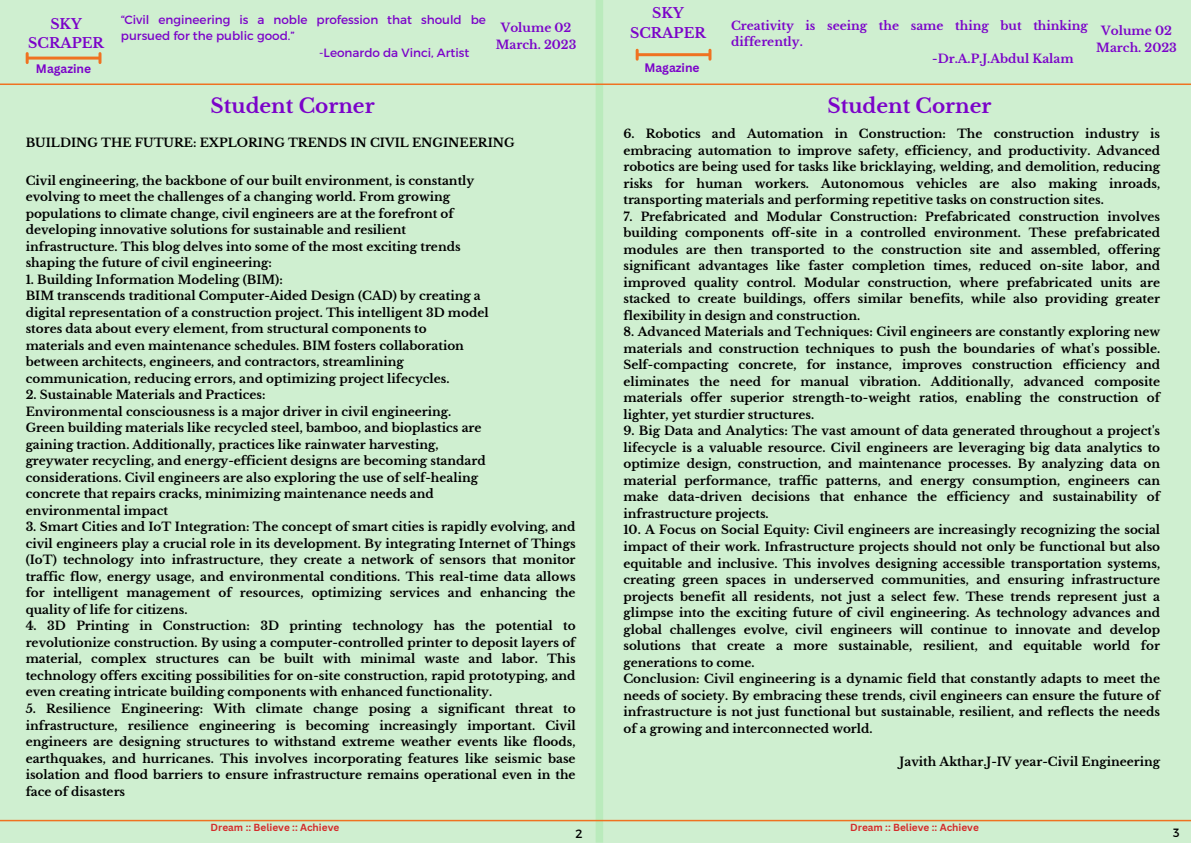
<style>
.page{position:relative;width:1191px;height:843px;background:#fff}
.page>*{position:absolute;margin:0;border:0;box-sizing:border-box;transform-origin:0 0}
.t1{font:700 20px "Libre Baskerville";color:#7b03c9}
.t2{font:700 14px/19.5px "Libre Baskerville";color:#7b03c9;text-align:center}
.t3{font:700 12px/16.5px "Libre Baskerville";color:#000;text-align:justify}
.t4{font:700 12px/16.5px "Libre Baskerville";color:#7b03c9;text-align:center}
.t5{font:12px "Montserrat";color:#7b03c9}
.t6{font:700 12px "Canva Sans";color:#7b03c9}
.t7{font:12px "Montserrat";color:#000}
.t8{font:700 10px "Canva Sans";color:#d42c2b}
</style>
<div class="page">
<div style="left:0;top:0;width:1190px;height:842px;background:#cfefd0"></div>
<div style="left:595px;top:0;width:8px;height:842px;background:#baebbc"></div>
<hr style="left:638px;top:53px;width:71px;height:3px;background:#ef7221">
<svg style="left:635px;top:50px;width:3px;height:9px"></svg>
<svg style="left:708px;top:50px;width:3px;height:9px"></svg>
<hr style="left:0;top:83px;width:1190px;height:2px;background:#ef7221">
<hr style="left:0;top:819px;width:1190px;height:2px;background:#ef7221">
<hr style="left:28px;top:57px;width:71px;height:3px;background:#ef7221">
<svg style="left:26px;top:54px;width:3px;height:9px"></svg>
<svg style="left:98px;top:54px;width:3px;height:9px"></svg>
<h3 class="t2" style="left:28px;top:14px;width:77px">SKY<br>SCRAPER</h3>
<h4 class="t6" style="left:36px;top:60px;width:57px">Magazine</h4>
<h2 class="t5" style="left:121px;top:11px;width:366px">“Civil engineering is a noble profession that should be</h2>
<h2 class="t5" style="left:121px;top:28px;width:175px">pursued for the public good.”</h2>
<h2 class="t5" style="left:319px;top:44px;width:152px">-Leonardo da Vinci, Artist</h2>
<p class="t2" style="left:630px;top:4px;width:77px">SKY<br>SCRAPER</p>
<p class="t6" style="left:644px;top:59px;width:57px">Magazine</p>
<h4 class="t4" style="left:731px;top:17px;width:358px">Creativity is seeing the same thing but thinking</h4>
<h4 class="t4" style="left:731px;top:34px;width:73px">differently.</h4>
<h4 class="t4" style="left:932px;top:50px;width:143px">-Dr.A.P.J.Abdul Kalam</h4>
<p class="t4" style="left:495px;top:20px;width:82px">Volume 02<br>March. 2023</p>
<p class="t4" style="left:1096px;top:23px;width:82px">Volume 02<br>March. 2023</p>
<h4 class="t1" style="left:210px;top:93px;width:165px">Student Corner</h4>
<h4 class="t1" style="left:827px;top:93px;width:165px">Student Corner</h4>
<h1 class="t3" style="left:26px;top:135px;width:490px">BUILDING THE FUTURE: EXPLORING TRENDS IN CIVIL ENGINEERING</h1>
<h1 class="t3" style="left:26px;top:172px;width:450px;text-align:left">Civil engineering, the backbone of our built environment, is constantly evolving to meet the challenges of a changing world. From growing populations to climate change, civil engineers are at the forefront of developing innovative solutions for sustainable and resilient infrastructure. This blog delves into some of the most exciting trends shaping the future of civil engineering:</h1>
<h1 class="t3" style="left:26px;top:271px;width:464px;text-align:left">1. Building Information Modeling (BIM):<br>BIM transcends traditional Computer-Aided Design (CAD) by creating a digital representation of a construction project. This intelligent 3D model stores data about every element, from structural components to<br>materials and even maintenance schedules. BIM fosters collaboration between architects, engineers, and contractors, streamlining communication, reducing errors, and optimizing project lifecycles.</h1>
<h1 class="t3" style="left:26px;top:386px;width:461px;text-align:left">2. Sustainable Materials and Practices:<br>Environmental consciousness is a major driver in civil engineering.<br>Green building materials like recycled steel, bamboo, and bioplastics are gaining traction. Additionally, practices like rainwater harvesting, greywater recycling, and energy-efficient designs are becoming standard considerations. Civil engineers are also exploring the use of self-healing concrete that repairs cracks, minimizing maintenance needs and environmental impact</h1>
<h1 class="t3" style="left:26px;top:518px;width:551px">3. Smart Cities and IoT Integration: The concept of smart cities is rapidly evolving, and civil engineers play a crucial role in its development. By integrating Internet of Things (IoT) technology into infrastructure, they create a network of sensors that monitor traffic flow, energy usage, and environmental conditions. This real-time data allows for intelligent management of resources, optimizing services and enhancing the quality of life for citizens.</h1>
<h1 class="t3" style="left:26px;top:617px;width:551px">4. 3D Printing in Construction: 3D printing technology has the potential to revolutionize construction. By using a computer-controlled printer to deposit layers of material, complex structures can be built with minimal waste and labor. This technology offers exciting possibilities for on-site construction, rapid prototyping, and even creating intricate building components with enhanced functionality.</h1>
<h1 class="t3" style="left:26px;top:700px;width:551px">5. Resilience Engineering: With climate change posing a significant threat to infrastructure, resilience engineering is becoming increasingly important. Civil engineers are designing structures to withstand extreme weather events like floods, earthquakes, and hurricanes. This involves incorporating features like seismic base isolation and flood barriers to ensure infrastructure remains operational even in the face of disasters</h1>
<h4 class="t3" style="left:623px;top:126px;width:538px">6. Robotics and Automation in Construction: The construction industry is embracing automation to improve safety, efficiency, and productivity. Advanced robotics are being used for tasks like bricklaying, welding, and demolition, reducing risks for human workers. Autonomous vehicles are also making inroads, transporting materials and performing repetitive tasks on construction sites.</h4>
<h4 class="t3" style="left:623px;top:208px;width:538px">7. Prefabricated and Modular Construction: Prefabricated construction involves building components off-site in a controlled environment. These prefabricated modules are then transported to the construction site and assembled, offering significant advantages like faster completion times, reduced on-site labor, and improved quality control. Modular construction, where prefabricated units are stacked to create buildings, offers similar benefits, while also providing greater flexibility in design and construction.</h4>
<h4 class="t3" style="left:623px;top:324px;width:538px">8. Advanced Materials and Techniques: Civil engineers are constantly exploring new materials and construction techniques to push the boundaries of what's possible.<br>Self-compacting concrete, for instance, improves construction efficiency and eliminates the need for manual vibration. Additionally, advanced composite materials offer superior strength-to-weight ratios, enabling the construction of lighter, yet sturdier structures.</h4>
<h4 class="t3" style="left:623px;top:423px;width:538px">9. Big Data and Analytics: The vast amount of data generated throughout a project's lifecycle is a valuable resource. Civil engineers are leveraging big data analytics to optimize design, construction, and maintenance processes. By analyzing data on material performance, traffic patterns, and energy consumption, engineers can make data-driven decisions that enhance the efficiency and sustainability of infrastructure projects.</h4>
<h4 class="t3" style="left:623px;top:522px;width:538px;text-align:left">10. A Focus on Social Equity: Civil engineers are increasingly recognizing the social impact of their work. Infrastructure projects should not only be functional but also equitable and inclusive. This involves designing accessible transportation systems, creating green spaces in underserved communities, and ensuring infrastructure projects benefit all residents, not just a select few. These trends represent just a glimpse into the exciting future of civil engineering. As technology advances and global challenges evolve, civil engineers will continue to innovate and develop solutions that create a more sustainable, resilient, and equitable world for generations to come.<br>Conclusion: Civil engineering is a dynamic field that constantly adapts to meet the needs of society. By embracing these trends, civil engineers can ensure the future of infrastructure is not just functional but sustainable, resilient, and reflects the needs of a growing and interconnected world.</h4>
<h4 class="t3" style="left:899px;top:753px;width:262px">Javith Akthar.J-IV year-Civil Engineering</h4>
<h5 class="t8" style="left:210px;top:819px;width:130px">Dream :: Believe :: Achieve</h5>
<h2 class="t8" style="left:850px;top:819px;width:130px">Dream :: Believe :: Achieve</h2>
<h4 class="t7" style="left:575px;top:825px;width:9px">2</h4>
<h4 class="t7" style="left:1172px;top:824px;width:8px">3</h4>
</div>
